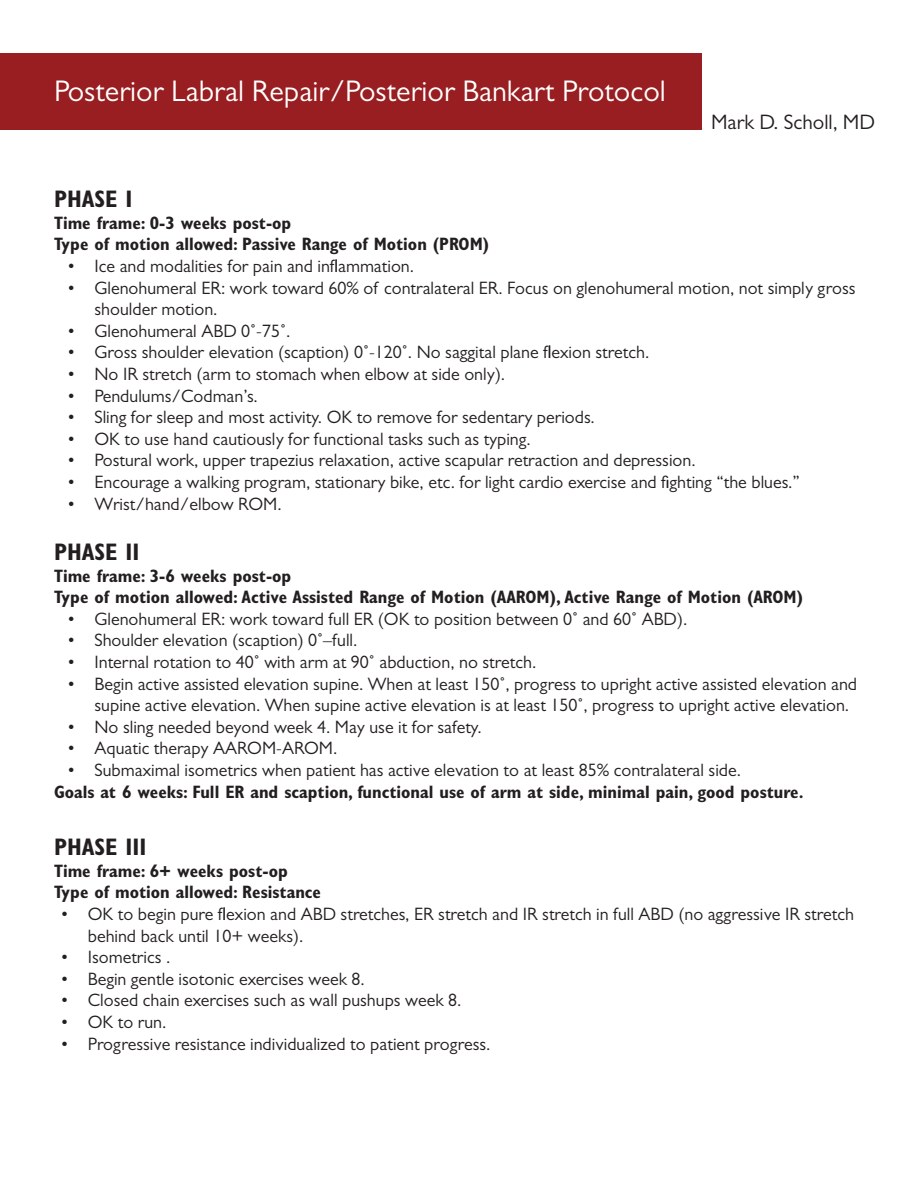
<style>
.page{position:relative;width:918px;height:1188px;background:#fff}
.page>*{position:absolute;margin:0;border:0;box-sizing:border-box;transform-origin:0 0}
.t1{font:30px "Gill Sans";color:#fff}
.t2{font:700 condensed 24px "Gill Sans";color:#231f20}
.t3{font:21px "Gill Sans";color:#231f20}
.t4{font:18px/21.6px "Gill Sans";color:#231f20}
.t5{font:700 condensed 18px "Gill Sans";color:#231f20}
</style>
<div class="page">
<div style="left:0;top:53px;width:702px;height:76px;background:#981e21"></div>
<p class="t1" style="left:54px;top:74px;width:613px">Posterior Labral Repair/Posterior Bankart Protocol</p>
<p class="t3" style="left:711px;top:110px;width:166px">Mark D. Scholl, MD</p>
<p class="t2" style="left:54px;top:185px;width:80px">PHASE I</p>
<p class="t5" style="left:54px;top:212px;width:239px">Time frame: 0-3 weeks post-op</p>
<p class="t5" style="left:54px;top:234px;width:437px">Type of motion allowed: Passive Range of Motion (PROM)</p>
<p class="t4" style="left:68px;top:255px;width:348px">• Ice and modalities for pain and inflammation.</p>
<p class="t4" style="left:94px;top:277px;width:763px;text-indent:-27px">• Glenohumeral ER: work toward 60% of contralateral ER. Focus on glenohumeral motion, not simply gross shoulder motion.</p>
<p class="t4" style="left:68px;top:320px;width:224px">• Glenohumeral ABD 0˚-75˚.</p>
<p class="t4" style="left:68px;top:342px;width:583px">• Gross shoulder elevation (scaption) 0˚-120˚. No saggital plane flexion stretch.</p>
<p class="t4" style="left:68px;top:363px;width:439px">• No IR stretch (arm to stomach when elbow at side only).</p>
<p class="t4" style="left:68px;top:385px;width:192px">• Pendulums/Codman’s.</p>
<p class="t4" style="left:68px;top:406px;width:529px">• Sling for sleep and most activity. OK to remove for sedentary periods.</p>
<p class="t4" style="left:68px;top:428px;width:465px">• OK to use hand cautiously for functional tasks such as typing.</p>
<p class="t4" style="left:68px;top:450px;width:630px">• Postural work, upper trapezius relaxation, active scapular retraction and depression.</p>
<p class="t4" style="left:68px;top:471px;width:734px">• Encourage a walking program, stationary bike, etc. for light cardio exercise and fighting “the blues.”</p>
<p class="t4" style="left:68px;top:493px;width:216px">• Wrist/hand/elbow ROM.</p>
<p class="t2" style="left:54px;top:538px;width:87px">PHASE II</p>
<p class="t5" style="left:54px;top:565px;width:239px">Time frame: 3-6 weeks post-op</p>
<p class="t5" style="left:54px;top:586px;width:751px">Type of motion allowed: Active Assisted Range of Motion (AAROM), Active Range of Motion (AROM)</p>
<p class="t4" style="left:68px;top:608px;width:621px">• Glenohumeral ER: work toward full ER (OK to position between 0˚ and 60˚ ABD).</p>
<p class="t4" style="left:68px;top:630px;width:291px">• Shoulder elevation (scaption) 0˚–full.</p>
<p class="t4" style="left:68px;top:651px;width:470px">• Internal rotation to 40˚ with arm at 90˚ abduction, no stretch.</p>
<p class="t4" style="left:94px;top:673px;width:764px;text-indent:-27px">• Begin active assisted elevation supine. When at least 150˚, progress to upright active assisted elevation and supine active elevation. When supine active elevation is at least 150˚, progress to upright active elevation.</p>
<p class="t4" style="left:68px;top:716px;width:416px">• No sling needed beyond week 4. May use it for safety.</p>
<p class="t4" style="left:68px;top:738px;width:272px">• Aquatic therapy AAROM-AROM.</p>
<p class="t4" style="left:68px;top:759px;width:675px">• Submaximal isometrics when patient has active elevation to at least 85% contralateral side.</p>
<p class="t5" style="left:54px;top:781px;width:751px">Goals at 6 weeks: Full ER and scaption, functional use of arm at side, minimal pain, good posture.</p>
<p class="t2" style="left:54px;top:833px;width:94px">PHASE III</p>
<p class="t5" style="left:54px;top:860px;width:235px">Time frame: 6+ weeks post-op</p>
<p class="t5" style="left:54px;top:882px;width:269px">Type of motion allowed: Resistance</p>
<p class="t4" style="left:88px;top:903px;width:768px;text-indent:-27px">• OK to begin pure flexion and ABD stretches, ER stretch and IR stretch in full ABD (no aggressive IR stretch behind back until 10+ weeks).</p>
<p class="t4" style="left:61px;top:946px;width:111px">• Isometrics .</p>
<p class="t4" style="left:61px;top:968px;width:306px">• Begin gentle isotonic exercises week 8.</p>
<p class="t4" style="left:61px;top:990px;width:402px">• Closed chain exercises such as wall pushups week 8.</p>
<p class="t4" style="left:61px;top:1011px;width:107px">• OK to run.</p>
<p class="t4" style="left:61px;top:1033px;width:431px">• Progressive resistance individualized to patient progress.</p>
</div>
